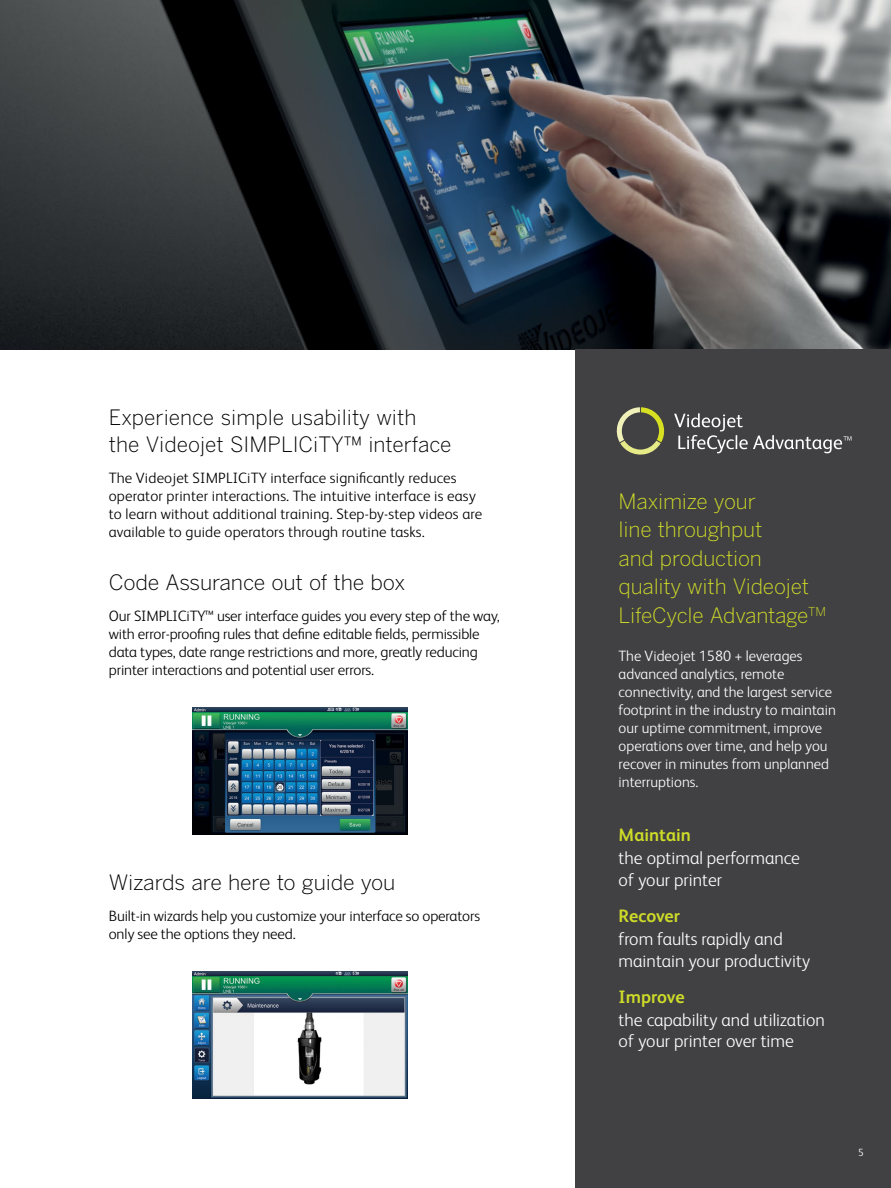
<style>
.page{position:relative;width:891px;height:1188px;background:#fff}
.page>*{position:absolute;margin:0;border:0;box-sizing:border-box;transform-origin:0 0}
.t1{font:300 21px/27px "Benton Gothic";letter-spacing:-.01em;color:#000}
.t2{font:300 21px/28.5px "Benton Gothic";letter-spacing:-.01em;color:#cddb29}
.t3{font:300 18px/22.5px "FS Albert Pro";color:#fff}
.t4{font:700 18px "FS Albert Pro";color:#cddb29}
.t5{font:300 15px/18px "FS Albert Pro";letter-spacing:-.01em;color:#000}
.t6{font:300 15px/18px "FS Albert Pro";color:#fff}
.t7{font:300 15px/18px "FS Albert Pro";letter-spacing:.01em;color:#000}
.t8{font:300 10.5px "FS Albert Pro";color:#fff}
</style>
<div class="page">
<img style="left:0;top:0;width:891px;height:350px">
<div style="left:576px;top:350px;width:315px;height:838px;background:#414042"></div>
<svg style="left:617px;top:407px;width:47px;height:48px"></svg>
<svg style="left:674px;top:413px;width:177px;height:40px"></svg>
<img style="left:192px;top:708px;width:216px;height:126px">
<img style="left:192px;top:972px;width:216px;height:126px">
<h1 class="t1" style="left:109px;top:404px;width:344px">Experience simple usability with the Videojet SIMPLICiTY™ interface</h1>
<p class="t7" style="left:109px;top:468px;width:375px">The Videojet SIMPLICiTY interface significantly reduces operator printer interactions. The intuitive interface is easy to learn without additional training. Step-by-step videos are available to guide operators through routine tasks.</p>
<h1 class="t1" style="left:109px;top:569px;width:298px">Code Assurance out of the box</h1>
<p class="t5" style="left:109px;top:606px;width:392px">Our SIMPLICiTY™ user interface guides you every step of the way, with error-proofing rules that define editable fields, permissible data types, date range restrictions and more, greatly reducing printer interactions and potential user errors.</p>
<h1 class="t1" style="left:109px;top:869px;width:288px">Wizards are here to guide you</h1>
<p class="t5" style="left:109px;top:906px;width:373px">Built-in wizards help you customize your interface so operators only see the options they need.</p>
<h1 class="t2" style="left:619px;top:487px;width:209px">Maximize your<br>line throughput<br>and production quality with Videojet<br>LifeCycle Advantage<sup>TM</sup></h1>
<p class="t6" style="left:619px;top:646px;width:219px">The Videojet 1580 + leverages advanced analytics, remote connectivity, and the largest service footprint in the industry to maintain our uptime commitment, improve operations over time, and help you recover in minutes from unplanned interruptions.</p>
<p class="t4" style="left:619px;top:822px;width:74px">Maintain</p>
<p class="t3" style="left:619px;top:845px;width:183px">the optimal performance of your printer</p>
<p class="t4" style="left:619px;top:903px;width:63px">Recover</p>
<p class="t3" style="left:619px;top:926px;width:193px">from faults rapidly and maintain your productivity</p>
<p class="t4" style="left:619px;top:984px;width:68px">Improve</p>
<p class="t3" style="left:619px;top:1008px;width:208px;line-height:21px">the capability and utilization of your printer over time</p>
<p class="t8" style="left:858px;top:1145px;width:7px">5</p>
</div>
